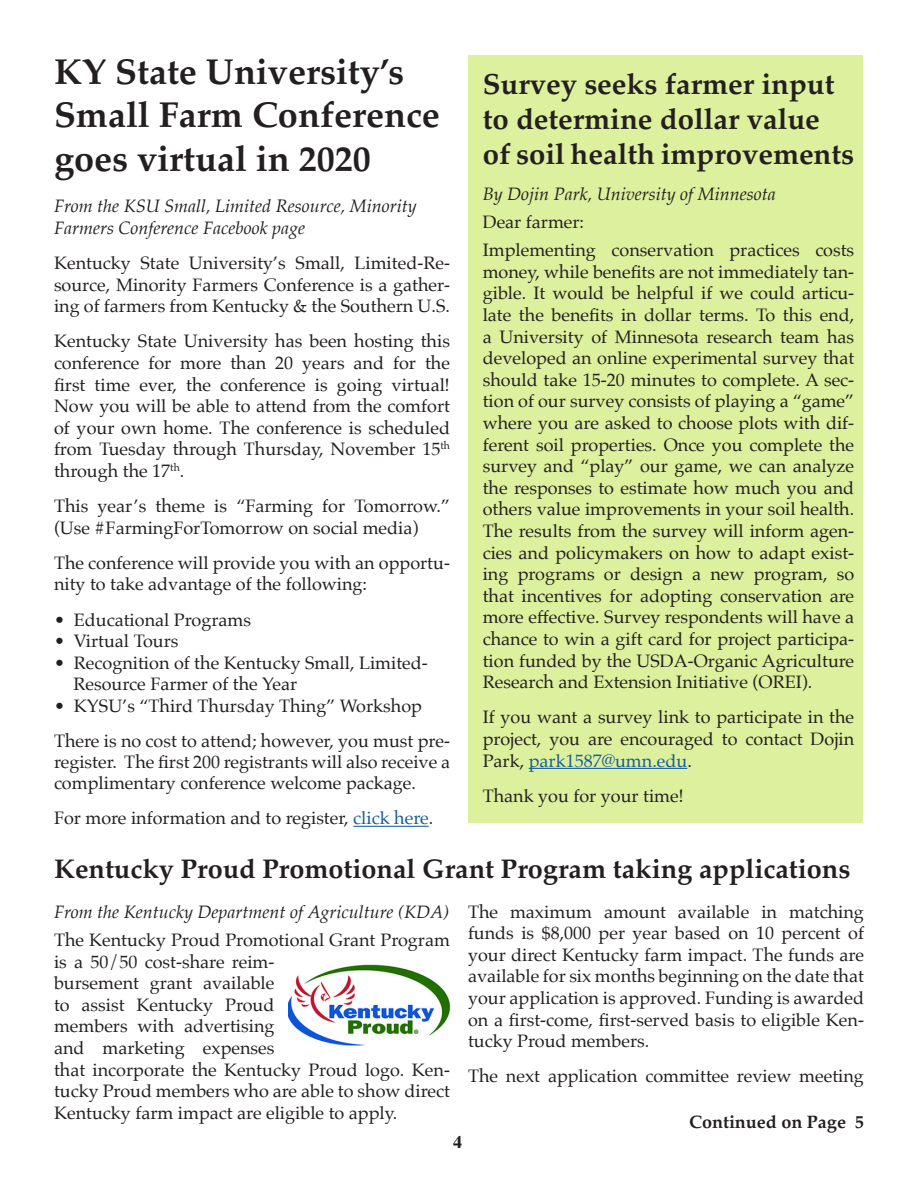
<style>
.page{position:relative;width:918px;height:1188px;background:#fff}
.page>*{position:absolute;margin:0;border:0;box-sizing:border-box;transform-origin:0 0}
.t1{font:700 36px/43.2px "Palatino";color:#231f20}
.t2{font:700 29.25px "Palatino";color:#231f20}
.t3{font:700 27px "Palatino";color:#231f20}
.t4{font:18px/21.6px "Palatino";color:#231f20;text-align:justify}
.t5{font:italic 18px/21.6px "Palatino";color:#231f20}
.t6{font:700 18px "Palatino";color:#231f20}
.t7{font:700 18px "Times";color:#231f20}
.s1{color:#175d9e}
</style>
<div class="page">
<div style="left:469px;top:55px;width:394px;height:768px;background:#dcf09d"></div>
<hr style="left:353px;top:826px;width:76px;height:1px;background:#175d9e">
<hr style="left:529px;top:768px;width:158px;height:1px;background:#175d9e">
<img style="left:288px;top:964px;width:162px;height:82px">
<p class="t1" style="left:54px;top:49px;width:351px">KY State University’s</p>
<p class="t1" style="left:54px;top:93px;width:387px">Small Farm Conference goes virtual in 2020</p>
<p class="t5" style="left:54px;top:195px;width:364px">From the KSU Small, Limited Resource, Minority<br>Farmers Conference Facebook page</p>
<p class="t4" style="left:54px;top:252px;width:398px">Kentucky State University’s Small, Limited-Re&shy;source, Minority Farmers Conference is a gather&shy;ing of farmers from Kentucky &amp; the Southern U.S.</p>
<p class="t4" style="left:54px;top:330px;width:398px">Kentucky State University has been hosting this conference for more than 20 years and for the first time ever, the conference is going virtual!<br>Now you will be able to attend from the comfort of your own home. The conference is scheduled from Tuesday through Thursday, November 15<sup>th </sup>through the 17<sup>th</sup>.</p>
<p class="t4" style="left:54px;top:495px;width:397px">This year’s theme is “Farming for Tomorrow.” (Use #FarmingForTomorrow on social media)</p>
<p class="t4" style="left:54px;top:552px;width:397px">The conference will provide you with an opportu&shy;nity to take advantage of the following:</p>
<p class="t4" style="left:54px;top:609px;width:199px">• Educational Programs</p>
<p class="t4" style="left:54px;top:630px;width:126px">• Virtual Tours</p>
<p class="t4" style="left:74px;top:652px;width:356px;text-indent:-20px">• Recognition of the Kentucky Small, Limited-<br>Resource Farmer of the Year</p>
<p class="t4" style="left:54px;top:695px;width:369px">• KYSU’s “Third Thursday Thing” Workshop</p>
<p class="t4" style="left:54px;top:730px;width:398px">There is no cost to attend; however, you must pre&shy;register. The first 200 registrants will also receive a complimentary conference welcome package.</p>
<p class="t4" style="left:54px;top:807px;width:381px">For more information and to register, <span class="s1">click here</span>.</p>
<p class="t2" style="left:483px;top:59px;width:353px">Survey seeks farmer input</p>
<p class="t2" style="left:483px;top:94px;width:339px">to determine dollar value</p>
<p class="t2" style="left:483px;top:130px;width:373px">of soil health improvements</p>
<p class="t5" style="left:483px;top:182px;width:295px">By Dojin Park, University of Minnesota</p>
<p class="t4" style="left:483px;top:211px;width:103px">Dear farmer:</p>
<p class="t4" style="left:483px;top:239px;width:373px">Implementing conservation practices costs money, while benefits are not immediately tan&shy;gible. It would be helpful if we could articu&shy;late the benefits in dollar terms. To this end, a University of Minnesota research team has developed an online experimental survey that should take 15-20 minutes to complete. A sec&shy;tion of our survey consists of playing a “game” where you are asked to choose plots with dif&shy;ferent soil properties. Once you complete the survey and “play” our game, we can analyze the responses to estimate how much you and others value improvements in your soil health.<br>The results from the survey will inform agen&shy;cies and policymakers on how to adapt exist&shy;ing programs or design a new program, so that incentives for adopting conservation are more effective. Survey respondents will have a chance to win a gift card for project participa&shy;tion funded by the USDA-Organic Agriculture Research and Extension Initiative (OREI).</p>
<p class="t4" style="left:483px;top:706px;width:373px">If you want a survey link to participate in the project, you are encouraged to contact Dojin Park, <span class="s1">park1587@umn.edu</span>.</p>
<p class="t4" style="left:483px;top:785px;width:203px">Thank you for your time!</p>
<p class="t3" style="left:54px;top:845px;width:798px">Kentucky Proud Promotional Grant Program taking applications</p>
<p class="t5" style="left:54px;top:900px;width:397px">From the Kentucky Department of Agriculture (KDA)</p>
<p class="t4" style="left:54px;top:929px;width:398px;text-align:left">The Kentucky Proud Promotional Grant Program is a 50/50 cost-share reim-<br>bursement grant available<br>to assist Kentucky Proud<br>members with advertising<br>and marketing expenses<br>that incorporate the Kentucky Proud logo. Ken&shy;tucky Proud members who are able to show direct Kentucky farm impact are eligible to apply.</p>
<p class="t4" style="left:468px;top:901px;width:398px">The maximum amount available in matching funds is $8,000 per year based on 10 percent of your direct Kentucky farm impact. The funds are available for six months beginning on the date that your application is approved. Funding is awarded on a first-come, first-served basis to eligible Ken&shy;tucky Proud members.</p>
<p class="t4" style="left:468px;top:1065px;width:397px">The next application committee review meeting</p>
<p class="t6" style="left:689px;top:1107px;width:176px">Continued on Page 5</p>
<p class="t7" style="left:453px;top:1124px;width:10px">4</p>
</div>
